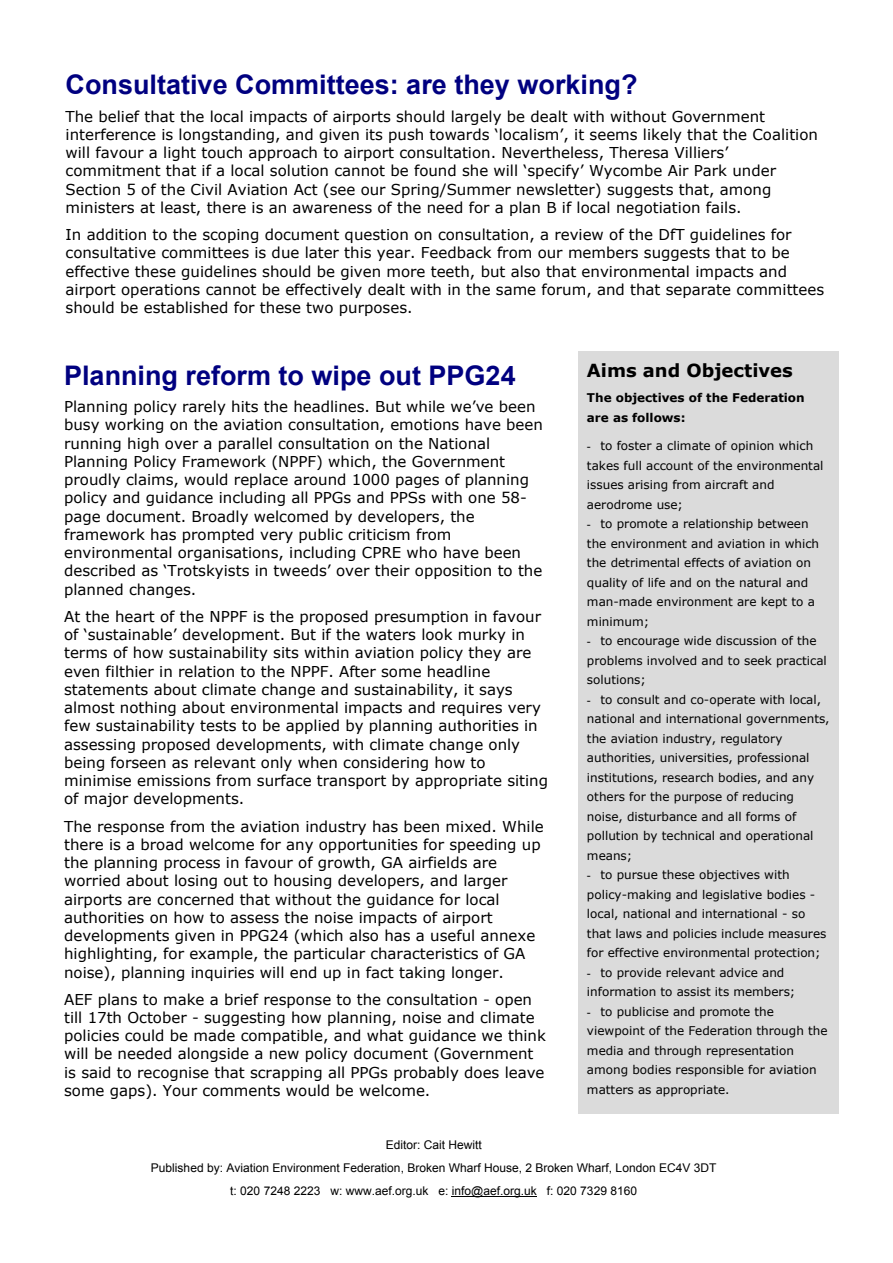
<style>
.page{position:relative;width:893px;height:1263px;background:#fff}
.page>*{position:absolute;margin:0;border:0;box-sizing:border-box;transform-origin:0 0}
.t1{font:700 27px "Arial";color:#000080}
.t2{font:700 18px "Verdana";color:#000}
.t3{font:15px/18.3px "Verdana";color:#000}
.t4{font:12px/19.5px "Verdana";color:#000}
.t5{font:12px/22.8px "Arial";color:#000;text-align:center}
.t6{font:700 12px/19.5px "Verdana";color:#000}
.s1{font-family:"Times New Roman"}
</style>
<div class="page">
<div style="left:578px;top:351px;width:261px;height:762px;background:#dbdbdb"></div>
<hr style="left:452px;top:1196px;width:85px;height:1px;background:#000">
<h1 class="t1" style="left:66px;top:74px;width:573px">Consultative Committees: are they working?</h1>
<p class="t3" style="left:66px;top:108px;width:754px">The belief that the local impacts of airports should largely be dealt with without Government interference is longstanding, and given its push towards ‘localism’, it seems likely that the Coalition will favour a light touch approach to airport consultation. Nevertheless, Theresa Villiers’ commitment that if a local solution cannot be found she will ‘specify’ Wycombe Air Park under Section 5 of the Civil Aviation Act (see our Spring/Summer newsletter) suggests that, among ministers at least, there is an awareness of the need for a plan B if local negotiation fails.</p>
<p class="t3" style="left:66px;top:227px;width:760px">In addition to the scoping document question on consultation, a review of the DfT guidelines for consultative committees is due later this year. Feedback from our members suggests that to be effective these guidelines should be given more teeth, but also that environmental impacts and airport operations cannot be effectively dealt with in the same forum, and that separate committees should be established for these two purposes.</p>
<h1 class="t1" style="left:64px;top:365px;width:453px">Planning reform to wipe out PPG24</h1>
<p class="t3" style="left:64px;top:399px;width:480px">Planning policy rarely hits the headlines. But while we’ve been busy working on the aviation consultation, emotions have been running high over a parallel consultation on the National Planning Policy Framework (NPPF) which, the Government proudly claims, would replace around 1000 pages of planning policy and guidance including all PPGs and PPSs with one 58- page document. Broadly welcomed by developers, the framework has prompted very public criticism from environmental organisations, including CPRE who have been described as ‘Trotskyists in tweeds’ over their opposition to the planned changes.</p>
<p class="t3" style="left:64px;top:608px;width:485px">At the heart of the NPPF is the proposed presumption in favour of ‘sustainable’ development. But if the waters look murky in terms of how sustainability sits within aviation policy they are even filthier in relation to the NPPF. After some headline statements about climate change and sustainability, it says almost nothing about environmental impacts and requires very few sustainability tests to be applied by planning authorities in assessing proposed developments, with climate change only being forseen as relevant only when considering how to minimise emissions from surface transport by appropriate siting of major developments.</p>
<p class="t3" style="left:64px;top:818px;width:481px">The response from the aviation industry has been mixed. While there is a broad welcome for any opportunities for speeding up the planning process in favour of growth, GA airfields are worried about losing out to housing developers, and larger airports are concerned that without the guidance for local authorities on how to assess the noise impacts of airport developments given in PPG24 (which also has a useful annexe highlighting, for example, the particular characteristics of GA noise), planning inquiries will end up in fact taking longer.</p>
<p class="t3" style="left:64px;top:991px;width:483px">AEF plans to make a brief response to the consultation - open till 17th October - suggesting how planning, noise and climate policies could be made compatible, and what guidance we think will be needed alongside a new policy document (Government is said to recognise that scrapping all PPGs probably does leave some gaps). Your comments would be welcome.</p>
<p class="t2" style="left:587px;top:364px;width:207px">Aims and Objectives</p>
<p class="t6" style="left:587px;top:389px;width:219px">The objectives of the Federation are as follows:</p>
<p class="t4" style="left:587px;top:437px;width:238px"><span class="s1">-</span> to foster a climate of opinion which takes full account of the environmental issues arising from aircraft and aerodrome use;</p>
<p class="t4" style="left:587px;top:515px;width:234px"><span class="s1">-</span> to promote a relationship between the environment and aviation in which the detrimental effects of aviation on quality of life and on the natural and man-made environment are kept to a minimum;</p>
<p class="t4" style="left:587px;top:632px;width:241px"><span class="s1">-</span> to encourage wide discussion of the problems involved and to seek practical solutions;</p>
<p class="t4" style="left:587px;top:691px;width:244px"><span class="s1">-</span> to consult and co-operate with local, national and international governments, the aviation industry, regulatory authorities, universities, professional institutions, research bodies, and any others for the purpose of reducing noise, disturbance and all forms of pollution by technical and operational means;</p>
<p class="t4" style="left:587px;top:866px;width:241px"><span class="s1">-</span> to pursue these objectives with policy-making and legislative bodies - local, national and international - so that laws and policies include measures for effective environmental protection;</p>
<p class="t4" style="left:587px;top:964px;width:210px"><span class="s1">-</span> to provide relevant advice and information to assist its members;</p>
<p class="t4" style="left:587px;top:1003px;width:242px"><span class="s1">-</span> to publicise and promote the viewpoint of the Federation through the media and through representation among bodies responsible for aviation matters as appropriate.</p>
<p class="t5" style="left:151px;top:1134px;width:567px">Editor: Cait Hewitt<br>Published by: Aviation Environment Federation, Broken Wharf House, 2 Broken Wharf, London EC4V 3DT t: 020 7248 2223 w: www.aef.org.uk e: info@aef.org.uk f: 020 7329 8160</p>
</div>
